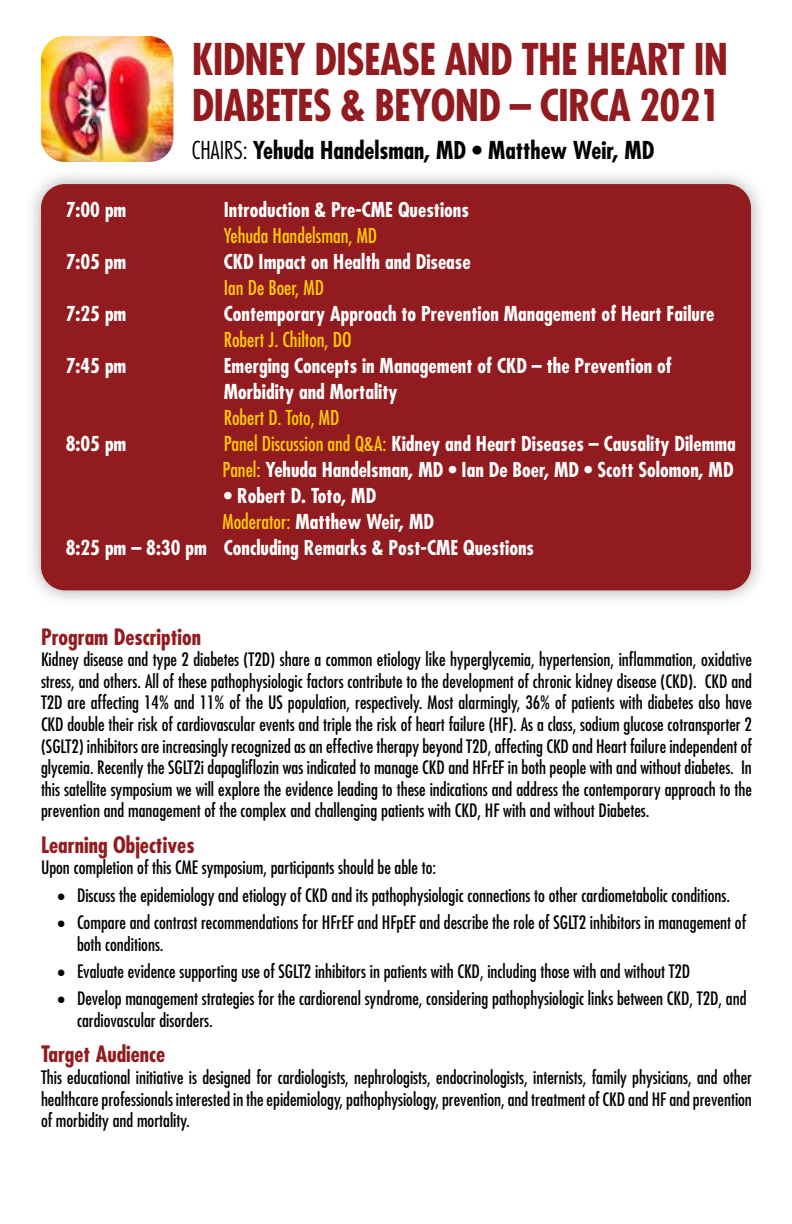
<style>
.page{position:relative;width:792px;height:1224px;background:#fff}
.page>*{position:absolute;margin:0;border:0;box-sizing:border-box;transform-origin:0 0}
.t1{font:700 condensed 42.6px/46px "Futura Std";letter-spacing:-.02em;color:#921b1f}
.t2{font:700 condensed 24px "Futura Std";color:#000}
.t3{font:700 condensed 22px "Futura Std";color:#921b1f}
.t4{font:700 condensed 20px/26px "Futura Std";color:#fff}
.t5{font:condensed 20px "Futura Std";color:#ffcb05}
.t6{font:condensed 18px/21.6px "Futura Std";color:#000;text-align:justify}
.s1{font-weight:300}
.s2{font-weight:400;color:#ffcb05}
</style>
<div class="page">
<div style="left:24px;top:168px;width:744px;height:439px;background:#000;opacity:.35"></div>
<div style="left:41px;top:184px;width:710px;height:406px;background:#921b1f;border-radius:24px"></div>
<img style="left:41px;top:36px;width:132px;height:126px">
<h1 class="t1" style="left:192px;top:37px;width:538px">KIDNEY DISEASE AND THE HEART IN<br>DIABETES &amp; BEYOND – CIRCA 2021</h1>
<h2 class="t2" style="left:192px;top:135px;width:464px"><span class="s1">CHAIRS:</span> Yehuda Handelsman, MD • Matthew Weir, MD</h2>
<p class="t4" style="left:66px;top:197px;width:62px">7:00 pm</p>
<p class="t4" style="left:224px;top:197px;width:247px">Introduction &amp; Pre-CME Questions</p>
<p class="t5" style="left:224px;top:224px;width:155px">Yehuda Handelsman, MD</p>
<p class="t4" style="left:66px;top:249px;width:62px">7:05 pm</p>
<p class="t4" style="left:224px;top:249px;width:248px">CKD Impact on Health and Disease</p>
<p class="t5" style="left:224px;top:276px;width:102px">Ian De Boer, MD</p>
<p class="t4" style="left:66px;top:301px;width:62px">7:25 pm</p>
<p class="t4" style="left:224px;top:301px;width:492px">Contemporary Approach to Prevention Management of Heart Failure</p>
<p class="t5" style="left:224px;top:328px;width:129px">Robert J. Chilton, DO</p>
<p class="t4" style="left:66px;top:353px;width:62px">7:45 pm</p>
<p class="t4" style="left:224px;top:353px;width:450px">Emerging Concepts in Management of CKD – the Prevention of<br>Morbidity and Mortality</p>
<p class="t5" style="left:224px;top:406px;width:117px">Robert D. Toto, MD</p>
<p class="t4" style="left:66px;top:431px;width:62px">8:05 pm</p>
<p class="t4" style="left:223px;top:431px;width:515px"><span class="s2">Panel Discussion and Q&amp;A:</span> Kidney and Heart Diseases – Causality Dilemma<br><span class="s2">Panel:</span> Yehuda Handelsman, MD • Ian De Boer, MD • Scott Solomon, MD</p>
<p class="t4" style="left:224px;top:483px;width:154px">• Robert D. Toto, MD</p>
<p class="t4" style="left:223px;top:509px;width:213px"><span class="s2">Moderator:</span> Matthew Weir, MD</p>
<p class="t4" style="left:66px;top:535px;width:470px">8:25 pm – 8:30 pm Concluding Remarks &amp; Post-CME Questions</p>
<p class="t3" style="left:41px;top:623px;width:162px">Program Description</p>
<p class="t6" style="left:41px;top:649px;width:713px">Kidney disease and type 2 diabetes (T2D) share a common etiology like hyperglycemia, hypertension, inflammation, oxidative stress, and others. All of these pathophysiologic factors contribute to the development of chronic kidney disease (CKD). CKD and T2D are affecting 14% and 11% of the US population, respectively. Most alarmingly, 36% of patients with diabetes also have CKD double their risk of cardiovascular events and triple the risk of heart failure (HF). As a class, sodium glucose cotransporter 2 (SGLT2) inhibitors are increasingly recognized as an effective therapy beyond T2D, affecting CKD and Heart failure independent of glycemia. Recently the SGLT2i dapagliflozin was indicated to manage CKD and HFrEF in both people with and without diabetes. In this satellite symposium we will explore the evidence leading to these indications and address the contemporary approach to the prevention and management of the complex and challenging patients with CKD, HF with and without Diabetes.</p>
<p class="t3" style="left:41px;top:831px;width:155px">Learning Objectives</p>
<p class="t6" style="left:41px;top:857px;width:397px">Upon completion of this CME symposium, participants should be able to:</p>
<p class="t6" style="left:57px;top:884px;width:675px">• Discuss the epidemiology and etiology of CKD and its pathophysiologic connections to other cardiometabolic conditions.</p>
<p class="t6" style="left:77px;top:911px;width:671px;text-indent:-20px">• Compare and contrast recommendations for HFrEF and HFpEF and describe the role of SGLT2 inhibitors in management of both conditions.</p>
<p class="t6" style="left:57px;top:960px;width:635px">• Evaluate evidence supporting use of SGLT2 inhibitors in patients with CKD, including those with and without T2D</p>
<p class="t6" style="left:77px;top:988px;width:671px;text-indent:-20px">• Develop management strategies for the cardiorenal syndrome, considering pathophysiologic links between CKD, T2D, and cardiovascular disorders.</p>
<p class="t3" style="left:41px;top:1041px;width:126px">Target Audience</p>
<p class="t6" style="left:41px;top:1066px;width:713px">This educational initiative is designed for cardiologists, nephrologists, endocrinologists, internists, family physicians, and other healthcare professionals interested in the epidemiology, pathophysiology, prevention, and treatment of CKD and HF and prevention of morbidity and mortality.</p>
</div>
